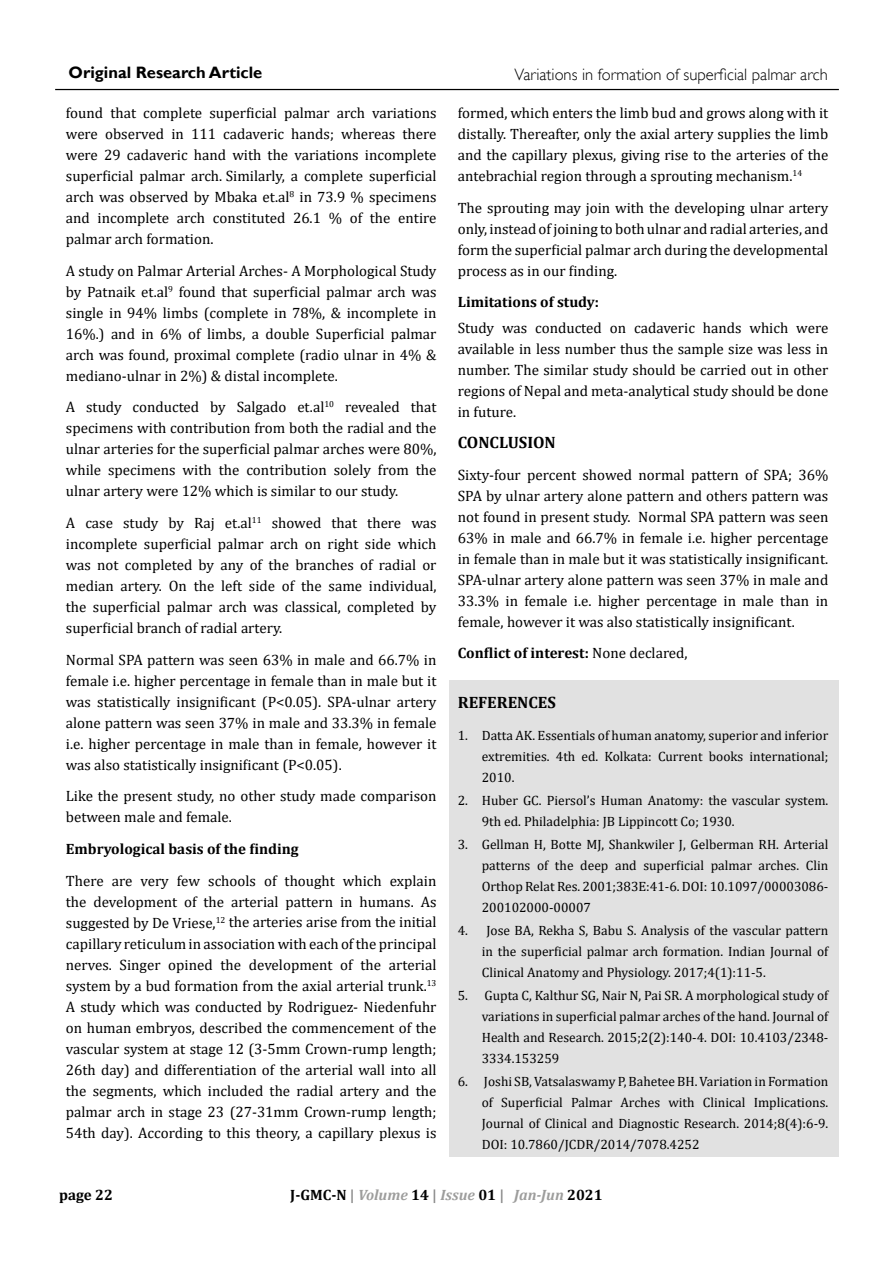
<style>
.page{position:relative;width:893px;height:1263px;background:#fff}
.page>*{position:absolute;margin:0;border:0;box-sizing:border-box;transform-origin:0 0}
.t1{font:300 16.5px "Gill Sans";color:#000}
.t2{font:700 16.5px "Gill Sans";color:#000}
.t3{font:700 16.5px "Cambria";color:#000}
.t4{font:15px/21px "Cambria";color:#000;text-align:justify}
.t5{font:700 15px "Cambria";color:#000}
.t6{font:italic 700 15px "Cambria";color:#9d9d9c}
.t7{font:13.5px/21px "Cambria";color:#000;text-align:justify}
.s1{font-weight:400}
.s2{font-style:normal;color:#000}
.s3{font-style:normal;color:#878787}
</style>
<div class="page">
<hr style="left:55px;top:89px;width:784px;height:1px;background:#000">
<div style="left:449px;top:680px;width:390px;height:477px;background:#e1e1e1"></div>
<p class="t2" style="left:69px;top:62px;width:195px">Original Research Article</p>
<p class="t1" style="left:514px;top:64px;width:315px">Variations in formation of superficial palmar arch</p>
<p class="t4" style="left:66px;top:102px;width:372px">found that complete superficial palmar arch variations were observed in 111 cadaveric hands; whereas there were 29 cadaveric hand with the variations incomplete superficial palmar arch. Similarly, a complete superficial arch was observed by Mbaka et.al<sup>8</sup> in 73.9 % specimens and incomplete arch constituted 26.1 % of the entire palmar arch formation.</p>
<p class="t4" style="left:66px;top:260px;width:372px">A study on Palmar Arterial Arches- A Morphological Study by Patnaik et.al<sup>9</sup> found that superficial palmar arch was single in 94% limbs (complete in 78%, &amp; incomplete in 16%.) and in 6% of limbs, a double Superficial palmar arch was found, proximal complete (radio ulnar in 4% &amp; mediano-ulnar in 2%) &amp; distal incomplete.</p>
<p class="t4" style="left:66px;top:397px;width:372px">A study conducted by Salgado et.al<sup>10</sup> revealed that specimens with contribution from both the radial and the ulnar arteries for the superficial palmar arches were 80%, while specimens with the contribution solely from the ulnar artery were 12% which is similar to our study.</p>
<p class="t4" style="left:66px;top:512px;width:372px">A case study by Raj et.al<sup>11</sup> showed that there was incomplete superficial palmar arch on right side which was not completed by any of the branches of radial or median artery. On the left side of the same individual, the superficial palmar arch was classical, completed by superficial branch of radial artery.</p>
<p class="t4" style="left:66px;top:649px;width:372px">Normal SPA pattern was seen 63% in male and 66.7% in female i.e. higher percentage in female than in male but it was statistically insignificant (P&lt;0.05). SPA-ulnar artery alone pattern was seen 37% in male and 33.3% in female i.e. higher percentage in male than in female, however it was also statistically insignificant (P&lt;0.05).</p>
<p class="t4" style="left:66px;top:785px;width:372px">Like the present study, no other study made comparison between male and female.</p>
<p class="t5" style="left:66px;top:838px;width:234px">Embryological basis of the finding</p>
<p class="t4" style="left:66px;top:870px;width:372px">There are very few schools of thought which explain the development of the arterial pattern in humans. As suggested by De Vriese,<sup>12</sup> the arteries arise from the initial capillary reticulum in association with each of the principal nerves. Singer opined the development of the arterial system by a bud formation from the axial arterial trunk.<sup>13<br></sup>A study which was conducted by Rodriguez- Niedenfuhr on human embryos, described the commencement of the vascular system at stage 12 (3-5mm Crown-rump length; 26th day) and differentiation of the arterial wall into all the segments, which included the radial artery and the palmar arch in stage 23 (27-31mm Crown-rump length; 54th day). According to this theory, a capillary plexus is</p>
<p class="t4" style="left:458px;top:102px;width:372px">formed, which enters the limb bud and grows along with it distally. Thereafter, only the axial artery supplies the limb and the capillary plexus, giving rise to the arteries of the antebrachial region through a sprouting mechanism.<sup>14</sup></p>
<p class="t4" style="left:458px;top:197px;width:372px">The sprouting may join with the developing ulnar artery only, instead of joining to both ulnar and radial arteries, and form the superficial palmar arch during the developmental process as in our finding.</p>
<p class="t5" style="left:458px;top:292px;width:143px">Limitations of study:</p>
<p class="t4" style="left:458px;top:317px;width:372px">Study was conducted on cadaveric hands which were available in less number thus the sample size was less in number. The similar study should be carried out in other regions of Nepal and meta-analytical study should be done in future.</p>
<p class="t3" style="left:458px;top:431px;width:100px">CONCLUSION</p>
<p class="t4" style="left:458px;top:464px;width:372px">Sixty-four percent showed normal pattern of SPA; 36% SPA by ulnar artery alone pattern and others pattern was not found in present study. Normal SPA pattern was seen 63% in male and 66.7% in female i.e. higher percentage in female than in male but it was statistically insignificant.<br>SPA-ulnar artery alone pattern was seen 37% in male and 33.3% in female i.e. higher percentage in male than in female, however it was also statistically insignificant.</p>
<p class="t5" style="left:458px;top:643px;width:231px">Conflict of interest: <span class="s1">None declared,</span></p>
<p class="t3" style="left:458px;top:691px;width:100px">REFERENCES</p>
<p class="t7" style="left:482px;top:724px;width:348px;text-indent:-24px">1. Datta AK. Essentials of human anatomy, superior and inferior extremities. 4th ed. Kolkata: Current books international; 2010.</p>
<p class="t7" style="left:482px;top:790px;width:348px;text-indent:-24px">2. Huber GC. Piersol’s Human Anatomy: the vascular system.<br>9th ed. Philadelphia: JB Lippincott Co; 1930.</p>
<p class="t7" style="left:482px;top:834px;width:348px;text-indent:-24px">3. Gellman H, Botte MJ, Shankwiler J, Gelberman RH. Arterial patterns of the deep and superficial palmar arches. Clin Orthop Relat Res. 2001;383E:41-6. DOI: 10.1097/00003086- 200102000-00007</p>
<p class="t7" style="left:482px;top:920px;width:348px;text-indent:-24px">4. Jose BA, Rekha S, Babu S. Analysis of the vascular pattern in the superficial palmar arch formation. Indian Journal of Clinical Anatomy and Physiology. 2017;4(1):11-5.</p>
<p class="t7" style="left:482px;top:985px;width:348px;text-indent:-24px">5. Gupta C, Kalthur SG, Nair N, Pai SR. A morphological study of variations in superficial palmar arches of the hand. Journal of Health and Research. 2015;2(2):140-4. DOI: 10.4103/2348- 3334.153259</p>
<p class="t7" style="left:482px;top:1071px;width:348px;text-indent:-24px">6. Joshi SB, Vatsalaswamy P, Bahetee BH. Variation in Formation of Superficial Palmar Arches with Clinical Implications.<br>Journal of Clinical and Diagnostic Research. 2014;8(4):6-9.<br>DOI: 10.7860/JCDR/2014/7078.4252</p>
<p class="t5" style="left:59px;top:1184px;width:55px">page 22</p>
<p class="t6" style="left:290px;top:1186px;width:314px"><span class="s2">J-GMC-N</span> <span class="s3">|</span> Volume <span class="s2">14</span> <span class="s3">|</span> Issue <span class="s2">01</span> <span class="s3">|</span> Jan-Jun <span class="s2">2021</span></p>
</div>
